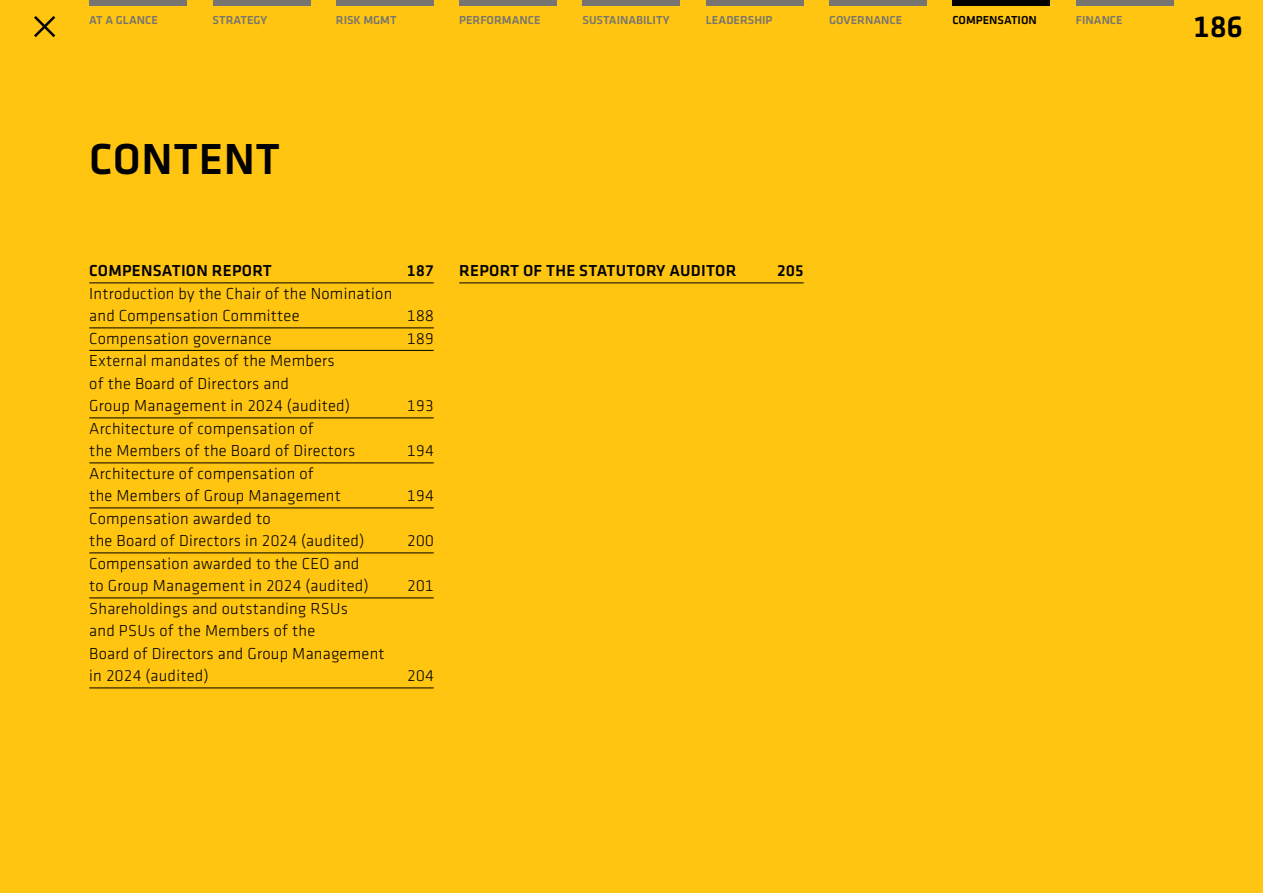
<style>
.page{position:relative;width:1263px;height:893px;background:#ffc510}
.page>*{position:absolute;margin:0;border:0;box-sizing:border-box;transform-origin:0 0}
._01_H1_Headline-30pt_ohne-IHV{font:500 45px "Klavika";letter-spacing:.015em;color:#000}
.t1{font:500 31.5px "Klavika";color:#000}
.t2{font:300 16.5px/22.5px "Klavika";letter-spacing:.015em;color:#000}
.t3{font:500 16.5px "Klavika";letter-spacing:.015em;color:#000}
.t4{font:500 12px "Klavika";color:#77756f}
.t5{font:500 12px "Klavika";color:#000}
</style>
<div class="page">
<hr style="left:89px;top:283px;width:345px;height:1px;background:#000">
<hr style="left:89px;top:328px;width:345px;height:1px;background:#000">
<hr style="left:89px;top:350px;width:345px;height:1px;background:#000">
<hr style="left:89px;top:418px;width:345px;height:1px;background:#000">
<hr style="left:89px;top:463px;width:345px;height:1px;background:#000">
<hr style="left:89px;top:508px;width:345px;height:1px;background:#000">
<hr style="left:89px;top:553px;width:345px;height:1px;background:#000">
<hr style="left:89px;top:598px;width:345px;height:1px;background:#000">
<hr style="left:89px;top:688px;width:345px;height:1px;background:#000">
<hr style="left:459px;top:283px;width:345px;height:1px;background:#000">
<svg style="left:34px;top:16px;width:21px;height:21px"></svg>
<div style="left:89px;top:0;width:98px;height:5px;background:#77756f"></div>
<div style="left:213px;top:0;width:97px;height:5px;background:#77756f"></div>
<div style="left:459px;top:0;width:98px;height:5px;background:#77756f"></div>
<div style="left:336px;top:0;width:98px;height:5px;background:#77756f"></div>
<div style="left:583px;top:0;width:97px;height:5px;background:#77756f"></div>
<div style="left:706px;top:0;width:98px;height:5px;background:#77756f"></div>
<div style="left:829px;top:0;width:98px;height:5px;background:#77756f"></div>
<div style="left:952px;top:0;width:98px;height:5px;background:#000"></div>
<div style="left:1076px;top:0;width:98px;height:5px;background:#77756f"></div>
<p class="t4" style="left:89px;top:12px;width:70px">AT A GLANCE</p>
<p class="t4" style="left:213px;top:12px;width:56px">STRATEGY</p>
<p class="t4" style="left:336px;top:12px;width:62px">RISK MGMT</p>
<p class="t4" style="left:459px;top:12px;width:83px">PERFORMANCE</p>
<p class="t4" style="left:583px;top:12px;width:89px">SUSTAINABILITY</p>
<p class="t4" style="left:706px;top:12px;width:68px">LEADERSHIP</p>
<p class="t4" style="left:829px;top:12px;width:74px">GOVERNANCE</p>
<p class="t5" style="left:952px;top:12px;width:86px">COMPENSATION</p>
<p class="t4" style="left:1076px;top:12px;width:48px">FINANCE</p>
<p class="_01_H1_Headline-30pt_ohne-IHV" style="left:89px;top:129px;width:192px">CONTENT</p>
<p class="t3" style="left:89px;top:260px;width:184px">COMPENSATION REPORT</p>
<p class="t3" style="left:407px;top:260px;width:28px">187</p>
<p class="t2" style="left:89px;top:282px;width:304px">Introduction by the Chair of the Nomination and Compensation Committee</p>
<p class="t2" style="left:407px;top:304px;width:28px">188</p>
<p class="t2" style="left:89px;top:327px;width:184px">Compensation governance</p>
<p class="t2" style="left:407px;top:327px;width:28px">189</p>
<p class="t2" style="left:89px;top:349px;width:262px">External mandates of the Members of the Board of Directors and<br>Group Management in 2024 (audited)</p>
<p class="t2" style="left:407px;top:394px;width:28px">193</p>
<p class="t2" style="left:89px;top:417px;width:267px">Architecture of compensation of<br>the Members of the Board of Directors</p>
<p class="t2" style="left:89px;top:462px;width:253px">Architecture of compensation of the Members of Group Management</p>
<p class="t2" style="left:89px;top:507px;width:277px">Compensation awarded to<br>the Board of Directors in 2024 (audited)</p>
<p class="t2" style="left:89px;top:552px;width:281px">Compensation awarded to the CEO and to Group Management in 2024 (audited)</p>
<p class="t2" style="left:89px;top:597px;width:297px">Shareholdings and outstanding RSUs<br>and PSUs of the Members of the<br>Board of Directors and Group Management in 2024 (audited)</p>
<p class="t2" style="left:407px;top:439px;width:28px">194</p>
<p class="t2" style="left:407px;top:484px;width:28px">194</p>
<p class="t2" style="left:407px;top:529px;width:28px">200</p>
<p class="t2" style="left:407px;top:574px;width:28px">201</p>
<p class="t2" style="left:407px;top:664px;width:28px">204</p>
<p class="t3" style="left:459px;top:260px;width:279px">REPORT OF THE STATUTORY AUDITOR</p>
<p class="t3" style="left:777px;top:260px;width:28px">205</p>
<h2 class="t1" style="left:1193px;top:5px;width:51px">186</h2>
</div>
